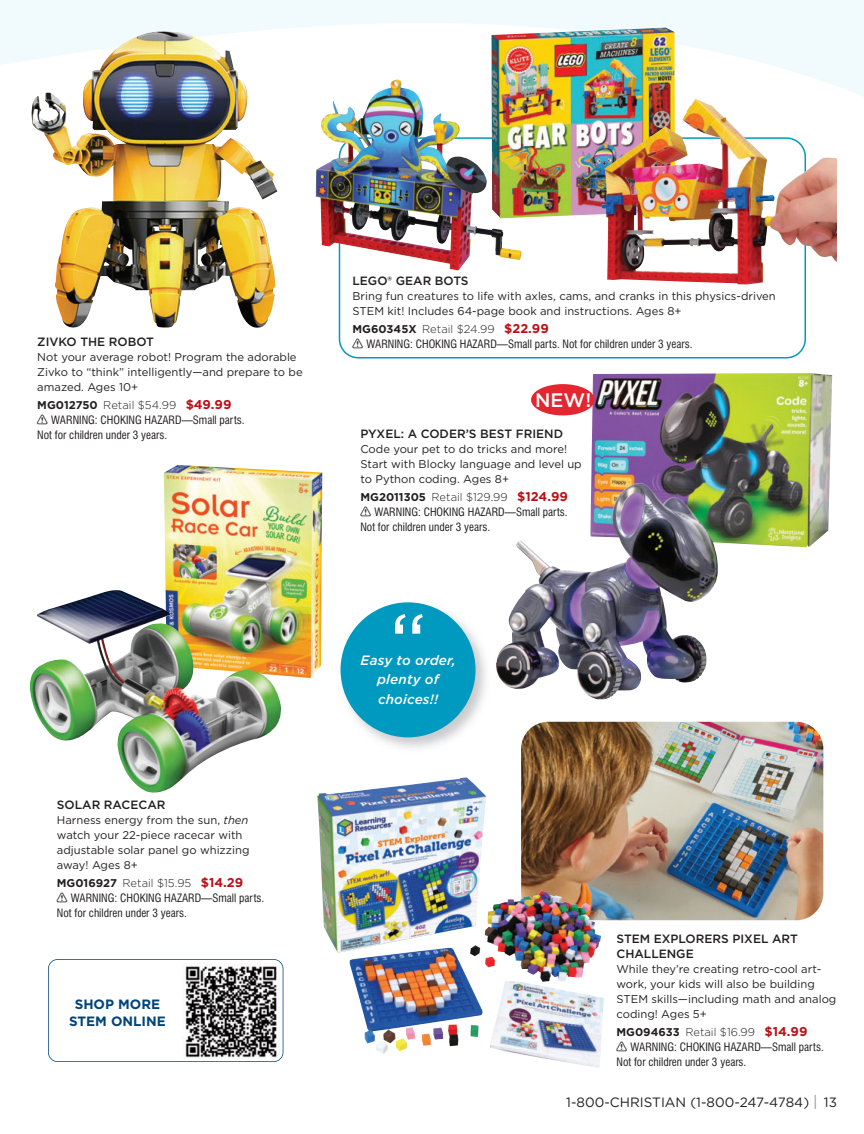
<style>
.page{position:relative;width:864px;height:1134px;background:#fff}
.page>*{position:absolute;margin:0;border:0;box-sizing:border-box;transform-origin:0 0}
.t1{font:86.1px "Gotham";color:#fff}
.t2{font:500 19.5px "Gotham";color:#fff}
.t3{font:13.5px "Gotham";color:#231f20}
.t4{font:italic 500 13.5px/19.5px "Gotham";letter-spacing:.01em;color:#fff;text-align:center}
.t5{font:700 13.5px/16.5px "Gotham";color:#00447b;text-align:center}
.t6{font:500 12px/15px "Gotham";color:#231f20}
.t7{font:11.25px/15px "Gotham";color:#231f20}
.t8{font:condensed 11.25px/15px "Swiss 721 BT";color:#231f20}
.t9{font:300 11.25px "Gotham";color:#231f20}
.s1{font-weight:700}
.s2{font-weight:700;font-size:12.75px;color:#bb1018}
.s3{font-family:"CBD Logo";font-stretch:normal}
.s4{font-style:italic}
.s5{font-size:15px;color:#939598}
</style>
<div class="page">
<svg style="left:339px;top:251px;width:467px;height:107px"></svg>
<svg style="left:0;top:0;width:864px;height:97px;fill:#f1fafd"></svg>
<img style="left:340px;top:602px;width:146px;height:146px">
<div style="left:341px;top:602px;width:135px;height:135px;background:#0099bf;border-radius:50%"></div>
<img style="left:492px;top:28px;width:183px;height:190px">
<img style="left:315px;top:79px;width:206px;height:191px">
<img style="left:601px;top:99px;width:236px;height:186px">
<img style="left:164px;top:465px;width:158px;height:213px">
<img style="left:496px;top:373px;width:336px;height:327px">
<img style="left:521px;top:722px;width:302px;height:198px;border-radius:27px">
<img style="left:317px;top:777px;width:287px;height:291px">
<img style="left:30px;top:590px;width:252px;height:203px">
<img style="left:31px;top:31px;width:246px;height:297px">
<div style="left:48px;top:959px;width:235px;height:103px;border:2px solid #00447b;border-radius:10px"></div>
<img style="left:183px;top:965px;width:96px;height:93px">
<div style="left:531px;top:384px;width:64px;height:31px;background:#e42630;border-radius:50%"></div>
<p class="t6" style="left:37px;top:335px;width:118px">ZIVKO THE ROBOT</p>
<p class="t7" style="left:37px;top:350px;width:267px">Not your average robot! Program the adorable<br>Zivko to “think” intelligently—and prepare to be amazed. Ages 10+</p>
<p class="t9" style="left:37px;top:400px;width:196px"><span class="s1">MG012750</span> Retail $54.99 <span class="s2">$49.99</span></p>
<p class="t8" style="left:37px;top:413px;width:209px"><span class="s3">!</span> WARNING: CHOKING HAZARD—Small parts.<br>Not for children under 3 years.</p>
<p class="t6" style="left:57px;top:798px;width:110px">SOLAR RACECAR</p>
<p class="t7" style="left:57px;top:813px;width:194px">Harness energy from the sun, <span class="s4">then </span>watch your 22-piece racecar with adjustable solar panel go whizzing away! Ages 8+</p>
<p class="t9" style="left:57px;top:878px;width:188px"><span class="s1">MG016927</span> Retail $15.95 <span class="s2">$14.29</span></p>
<p class="t8" style="left:57px;top:891px;width:209px"><span class="s3">!</span> WARNING: CHOKING HAZARD—Small parts.<br>Not for children under 3 years.</p>
<p class="t5" style="left:69px;top:997px;width:98px">SHOP MORE<br>STEM ONLINE</p>
<p class="t6" style="left:352px;top:274px;width:118px">LEGO® GEAR BOTS</p>
<p class="t7" style="left:352px;top:289px;width:425px">Bring fun creatures to life with axles, cams, and cranks in this physics-driven<br>STEM kit! Includes 64-page book and instructions. Ages 8+</p>
<p class="t9" style="left:352px;top:324px;width:198px"><span class="s1">MG60345X</span> Retail $24.99 <span class="s2">$22.99</span></p>
<p class="t8" style="left:352px;top:337px;width:342px"><span class="s3">!</span> WARNING: CHOKING HAZARD—Small parts. Not for children under 3 years.</p>
<h2 class="t2" style="left:535px;top:393px;width:58px">NEW!</h2>
<p class="t6" style="left:360px;top:427px;width:204px">PYXEL: A CODER’S BEST FRIEND</p>
<p class="t7" style="left:360px;top:442px;width:223px">Code your pet to do tricks and more!<br>Start with Blocky language and level up to Python coding. Ages 8+</p>
<p class="t9" style="left:360px;top:492px;width:209px"><span class="s1">MG2011305</span> Retail $129.99 <span class="s2">$124.99</span></p>
<p class="t8" style="left:360px;top:505px;width:209px"><span class="s3">!</span> WARNING: CHOKING HAZARD—Small parts.<br>Not for children under 3 years.</p>
<h1 class="t1" style="left:389px;top:612px;width:40px">“</h1>
<p class="t4" style="left:361px;top:651px;width:97px">Easy to order, plenty of choices!!</p>
<p class="t6" style="left:617px;top:932px;width:183px">STEM EXPLORERS PIXEL ART<br>CHALLENGE</p>
<p class="t7" style="left:617px;top:962px;width:221px">While they’re creating retro-cool art&shy;work, your kids will also be building<br>STEM skills—including math and analog coding! Ages 5+</p>
<p class="t9" style="left:617px;top:1027px;width:192px"><span class="s1">MG094633</span> Retail $16.99 <span class="s2">$14.99</span></p>
<p class="t8" style="left:617px;top:1040px;width:209px"><span class="s3">!</span> WARNING: CHOKING HAZARD—Small parts.<br>Not for children under 3 years.</p>
<p class="t3" style="left:566px;top:1097px;width:272px">1-800-CHRISTIAN (1-800-247-4784) <span class="s5">|</span> 13</p>
</div>
